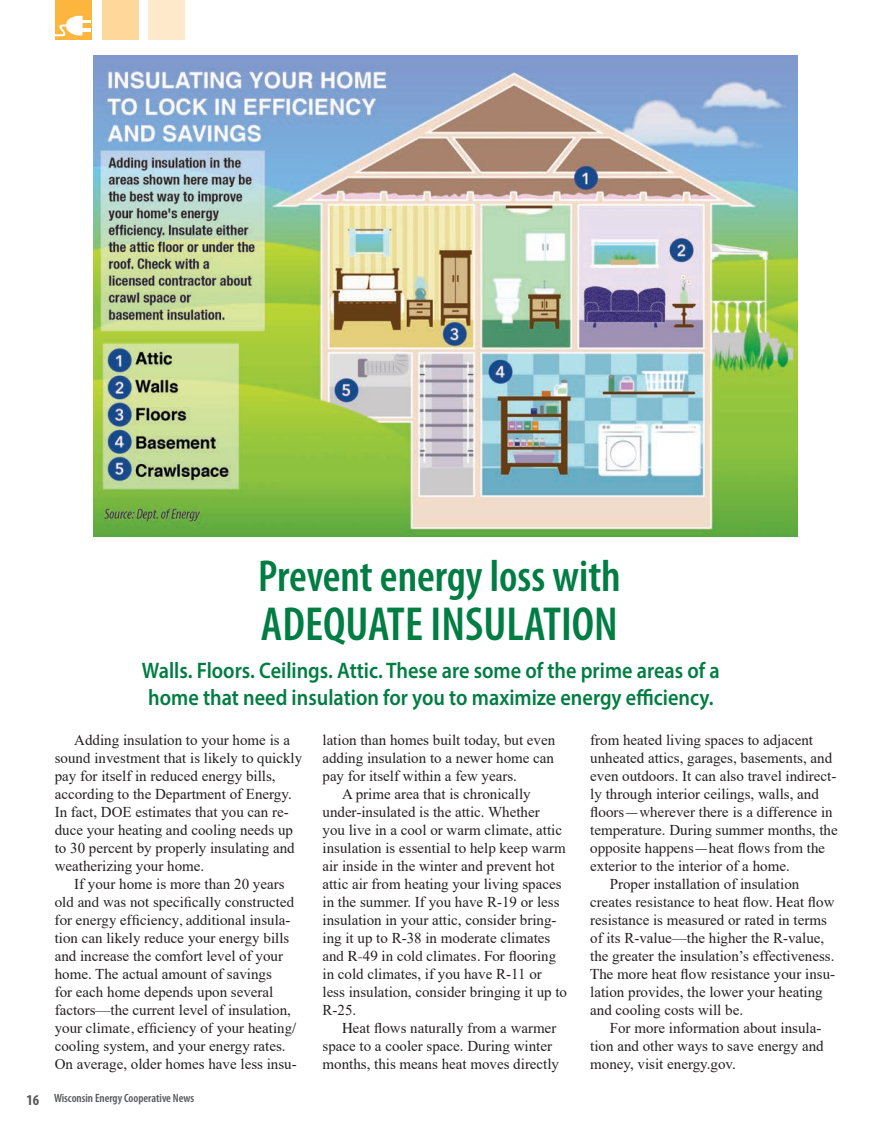
<style>
.page{position:relative;width:891px;height:1134px;background:#fff}
.page>*{position:absolute;margin:0;border:0;box-sizing:border-box;transform-origin:0 0}
.t1{font:600 condensed 48px "Myriad Pro";color:#007d43}
.t2{font:600 condensed 45px "Myriad Pro";color:#007d43}
.t3{font:600 22.5px/27px "Myriad Pro";color:#007d43;scale:.9 1}
.t4{font:15px/18px "Times New Roman";color:#231f20}
.t5{font:700 condensed 15px "Myriad Pro";color:#57585a}
.t6{font:600 condensed 12px "Myriad Pro";color:#57585a}
.s1{font-family:"Times"}
</style>
<div class="page">
<img style="left:94px;top:56px;width:703px;height:481px">
<div style="left:56px;top:0;width:36px;height:39px;background:#fcb53d"></div>
<div style="left:102px;top:0;width:37px;height:39px;background:#fed79b"></div>
<div style="left:148px;top:0;width:37px;height:39px;background:#feeaca"></div>
<svg style="left:55px;top:16px;width:35px;height:20px"></svg>
<p class="t2" style="left:258px;top:548px;width:364px">Prevent energy loss with</p>
<p class="t1" style="left:261px;top:595px;width:359px">ADEQUATE INSULATION</p>
<p class="t3" style="left:142px;top:656px;width:644px">Walls. Floors. Ceilings. Attic. These are some of the prime areas of a home that need insulation for you to maximize energy efficiency.</p>
<p class="t4" style="left:55px;top:731px;width:249px;text-indent:20px">Adding insulation to your home is a <span class="s1">sound investment that is likely to quickly </span>pay for itself in reduced energy bills, according to the Department of Energy.<br>In fact, DOE estimates that you can re&shy;duce your heating and cooling needs up to 30 percent by properly insulating and weatherizing your home.</p>
<p class="t4" style="left:55px;top:875px;width:244px;text-indent:20px">If your home is more than 20 years <span class="s1">old and was not specifically constructed for energy efficiency, additional insula&shy;tion can likely reduce your energy bills </span>and increase the comfort level of your home. The actual amount of savings<br>for each home depends upon several factors—the current level of insulation, <span class="s1">your climate, efficiency of your heating/ </span>cooling system, and your energy rates.<br>On average, older homes have less insu-</p>
<p class="t4" style="left:590px;top:731px;width:249px">from heated living spaces to adjacent unheated attics, garages, basements, and even outdoors. It can also travel indirect&shy;ly through interior ceilings, walls, and <span class="s1">floors—wherever there is a difference in </span>temperature. During summer months, the <span class="s1">opposite happens—heat flows from the </span>exterior to the interior of a home.</p>
<p class="t4" style="left:590px;top:875px;width:246px;text-indent:20px">Proper installation of insulation <span class="s1">creates resistance to heat flow. Heat flow </span>resistance is measured or rated in terms of its R-value—the higher the R-value, the greater the insulation’s effectiveness.<br><span class="s1">The more heat flow resistance your insu&shy;</span>lation provides, the lower your heating and cooling costs will be.</p>
<p class="t4" style="left:590px;top:1019px;width:235px;text-indent:19px">For more information about insula&shy;tion and other ways to save energy and money, visit energy.gov.</p>
<p class="t4" style="left:322px;top:731px;width:234px;text-align:justify">lation than homes built today, but even adding insulation to a newer home can pay for itself within a few years.</p>
<p class="t4" style="left:322px;top:785px;width:246px;text-indent:20px">A prime area that is chronically under-insulated is the attic. Whether<br>you live in a cool or warm climate, attic <span class="s1">insulation is essential to help keep warm </span>air inside in the winter and prevent hot attic air from heating your living spaces in the summer. If you have R-19 or less insulation in your attic, consider bring&shy;ing it up to R-38 in moderate climates <span class="s1">and R-49 in cold climates. For flooring </span>in cold climates, if you have R-11 or less insulation, consider bringing it up to R-25.</p>
<p class="t4" style="left:322px;top:1019px;width:238px;text-indent:20px"><span class="s1">Heat flows naturally from a warmer </span>space to a cooler space. During winter months, this means heat moves directly</p>
<p class="t5" style="left:27px;top:1090px;width:14px">16</p>
<p class="t6" style="left:54px;top:1091px;width:142px">Wisconsin Energy Cooperative News</p>
</div>
